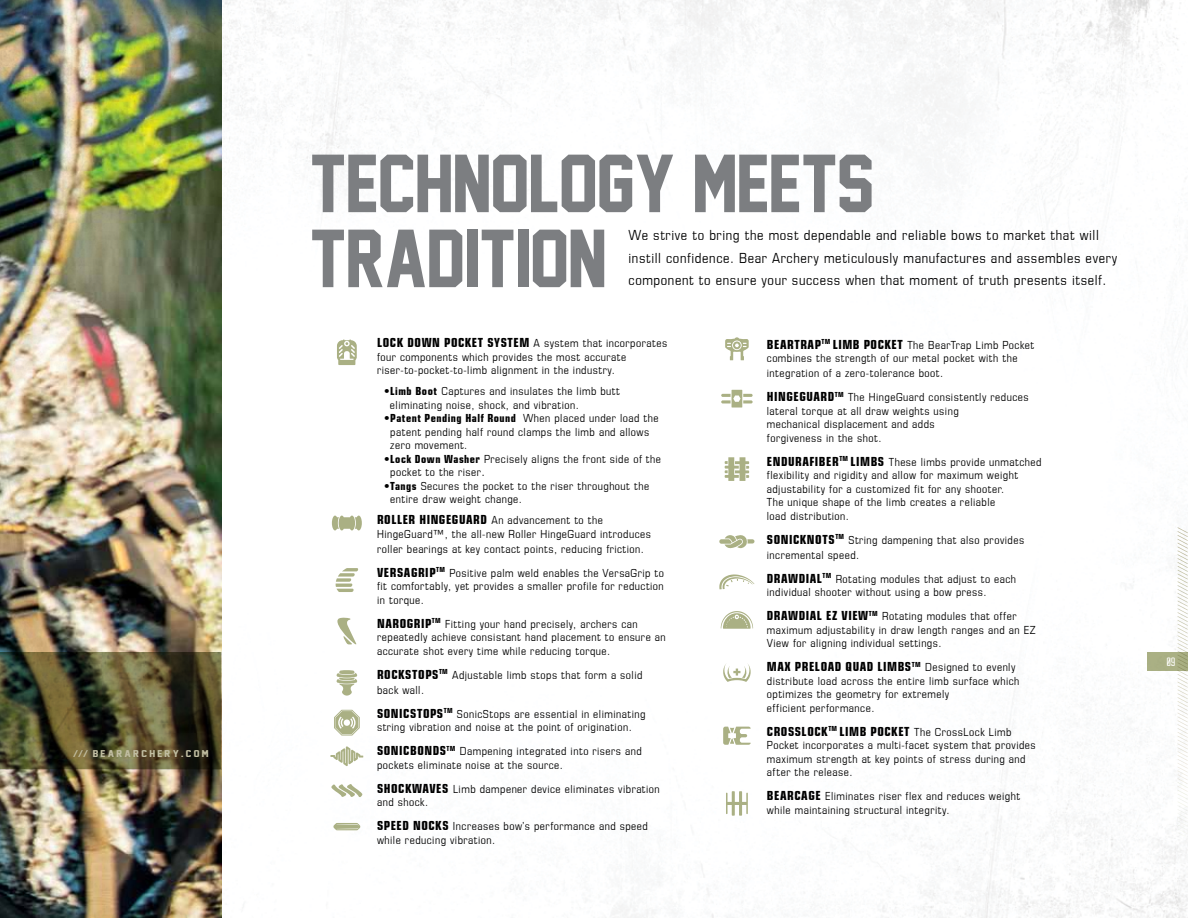
<style>
.page{position:relative;width:1188px;height:918px;background:#fff}
.page>*{position:absolute;margin:0;border:0;box-sizing:border-box;transform-origin:0 0}
.t1{font:75px/75px "Jersey M54";letter-spacing:-.01em;color:#7c7e81}
.t2{font:15px/22.5px "Eurostile Con";letter-spacing:.04em;color:#000}
.t3{font:13.5px "Eurostile Con Hea";letter-spacing:.04em;color:#000}
.t4{font:12px/13.5px "Eurostile Con";letter-spacing:.04em;color:#000}
.t5{font:12px "Reckoner";color:#fff}
.t6{font:9px "Jersey M54";letter-spacing:.2em;color:#c1bea2;scale:1.25 1}
.s1{font-family:"Agency FB";font-weight:700}
.s2{font-family:"Eurostile Con Hea";font-size:13.5px}
.s3{font-family:"Eurostile Con Hea"}
.s4{font-size:13.5px}
.s5{font-family:"Eurostile Con";font-size:12px}
</style>
<div class="page">
<img style="left:221px;top:0;width:965px;height:918px">
<svg style="left:1178px;top:527px;width:10px;height:391px"></svg>
<div style="left:1147px;top:652px;width:41px;height:19px;background:#aab084"></div>
<svg style="left:336px;top:568px;width:22px;height:24px"></svg>
<svg style="left:725px;top:337px;width:24px;height:23px"></svg>
<svg style="left:725px;top:457px;width:24px;height:24px"></svg>
<svg style="left:721px;top:390px;width:32px;height:18px"></svg>
<svg style="left:334px;top:710px;width:26px;height:26px"></svg>
<svg style="left:332px;top:516px;width:30px;height:14px"></svg>
<svg style="left:337px;top:340px;width:20px;height:25px"></svg>
<svg style="left:336px;top:670px;width:21px;height:26px"></svg>
<svg style="left:334px;top:617px;width:23px;height:29px"></svg>
<svg style="left:330px;top:746px;width:33px;height:20px"></svg>
<svg style="left:719px;top:535px;width:35px;height:14px"></svg>
<svg style="left:719px;top:574px;width:36px;height:15px"></svg>
<svg style="left:721px;top:611px;width:32px;height:18px"></svg>
<svg style="left:722px;top:662px;width:30px;height:20px"></svg>
<svg style="left:723px;top:727px;width:28px;height:18px"></svg>
<svg style="left:726px;top:791px;width:22px;height:25px"></svg>
<svg style="left:331px;top:784px;width:31px;height:13px"></svg>
<svg style="left:333px;top:823px;width:27px;height:7px"></svg>
<img style="left:0;top:0;width:221px;height:918px">
<img style="left:0;top:652px;width:221px;height:117px">
<p class="t6" style="left:73px;top:749px;width:110px"><span class="s1">///</span> BEARARCHERY.COM</p>
<h1 class="t1" style="left:310px;top:149px;width:566px">TECHNOLOGY MEETS<br>TRADITION</h1>
<p class="t2" style="left:629px;top:224px;width:490px">We strive to bring the most dependable and reliable bows to market that will instill confidence. Bear Archery meticulously manufactures and assembles every component to ensure your success when that moment of truth presents itself.</p>
<p class="t4" style="left:377px;top:337px;width:292px"><span class="s2">LOCK DOWN POCKET SYSTEM</span> A system that incorporates four components which provides the most accurate riser-to-pocket-to-limb alignment in the industry.</p>
<p class="t4" style="left:390px;top:385px;width:231px;text-indent:-6px">•<span class="s3">Limb Boot</span> Captures and insulates the limb butt eliminating noise, shock, and vibration.</p>
<p class="t4" style="left:390px;top:412px;width:270px;text-indent:-6px">•<span class="s3">Patent Pending Half Round</span> When placed under load the patent pending half round clamps the limb and allows zero movement.</p>
<p class="t4" style="left:390px;top:453px;width:272px;text-indent:-6px">•<span class="s3">Lock Down Washer</span> Precisely aligns the front side of the pocket to the riser<span class="s4">.</span></p>
<p class="t4" style="left:390px;top:480px;width:260px;text-indent:-6px">•<span class="s3">Tangs</span> Secures the pocket to the riser throughout the entire draw weight change.</p>
<p class="t4" style="left:377px;top:514px;width:275px"><span class="s2">ROLLER HINGEGUARD</span> An advancement to the<br>HingeGuard™, the all-new Roller HingeGuard introduces</p>
<p class="t4" style="left:377px;top:537px;width:288px;line-height:24px">roller bearings at key contact points, reducing friction.<br><span class="s2">VERSAGRIP</span><sup>TM</sup> Positive palm weld enables the VersaGrip to</p>
<p class="t4" style="left:377px;top:580px;width:288px">fit comfortably, yet provides a smaller profile for reduction in torque.</p>
<p class="t4" style="left:377px;top:618px;width:290px"><span class="s2">NAROGRIP</span><sup>TM</sup> Fitting your hand precisely, archers can repeatedly achieve consistant hand placement to ensure an accurate shot every time while reducing torque.</p>
<p class="t4" style="left:377px;top:668px;width:267px;line-height:15px"><span class="s2">ROCKSTOPS</span><sup>TM</sup> Adjustable limb stops that form a solid back wall.</p>
<p class="t4" style="left:377px;top:708px;width:270px"><span class="s2">SONICSTOPS</span><sup>TM</sup> SonicStops are essential in eliminating string vibration and noise at the point of origination.</p>
<p class="t4" style="left:377px;top:745px;width:266px"><span class="s2">SONICBONDS</span><sup>TM</sup> Dampening integrated into risers and pockets eliminate noise at the source.</p>
<p class="t4" style="left:377px;top:783px;width:284px"><span class="s2">SHOCKWAVES</span> Limb dampener device eliminates vibration and shock.</p>
<p class="t4" style="left:377px;top:820px;width:272px"><span class="s2">SPEED NOCKS</span> Increases bow’s performance and speed while reducing vibration.</p>
<p class="t4" style="left:767px;top:338px;width:269px"><span class="s2">BEARTRAP</span><sup>TM</sup> <span class="s2">LIMB POCKET</span> The BearTrap Limb Pocket combines the strength of our metal pocket with the</p>
<p class="t4" style="left:767px;top:361px;width:263px;line-height:24px">integration of a zero-tolerance boot.<br><span class="s2">HINGEGUARD</span><sup>TM</sup> The HingeGuard consistently reduces</p>
<p class="t4" style="left:767px;top:404px;width:193px">lateral torque at all draw weights using mechanical displacement and adds forgiveness in the shot.</p>
<p class="t4" style="left:767px;top:455px;width:276px"><span class="s2">ENDURAFIBER</span><sup>TM</sup> <span class="s2">LIMBS</span> These limbs provide unmatched flexibility and rigidity and allow for maximum weight adjustability for a customized fit for any shooter.<br>The unique shape of the limb creates a reliable<br>load distribution.</p>
<p class="t4" style="left:767px;top:532px;width:259px;line-height:15px"><span class="s2">SONICKNOTS</span><sup>TM</sup> String dampening that also provides incremental speed.</p>
<p class="t4" style="left:767px;top:572px;width:251px"><span class="s2">DRAWDIAL</span><sup>TM</sup> Rotating modules that adjust to each individual shooter without using a bow press.</p>
<p class="t4" style="left:767px;top:610px;width:270px"><span class="s2">DRAWDIAL EZ VIEW</span><sup>TM</sup> Rotating modules that offer maximum adjustability in draw length ranges and an EZ<br>View for aligning individual settings.</p>
<p class="t3" style="left:767px;top:659px;width:250px">MAX PRELOAD QUAD LIMBS<sup>TM</sup> <span class="s5">Designed to evenly</span></p>
<p class="t4" style="left:767px;top:674px;width:254px">distribute load across the entire limb surface which optimizes the geometry for extremely<br>efficient performance.</p>
<p class="t3" style="left:767px;top:724px;width:246px">CROSSLOCK<sup>TM</sup> LIMB POCKET <span class="s5">The CrossLock Limb</span></p>
<p class="t4" style="left:767px;top:739px;width:270px">Pocket incorporates a multi-facet system that provides maximum strength at key points of stress during and after the release.</p>
<p class="t4" style="left:767px;top:790px;width:255px"><span class="s2">BEARCAGE</span> Eliminates riser flex and reduces weight while maintaining structural integrity.</p>
<p class="t5" style="left:1167px;top:656px;width:6px">9</p>
<p class="t5" style="left:1167px;top:656px;width:10px">09</p>
</div>
